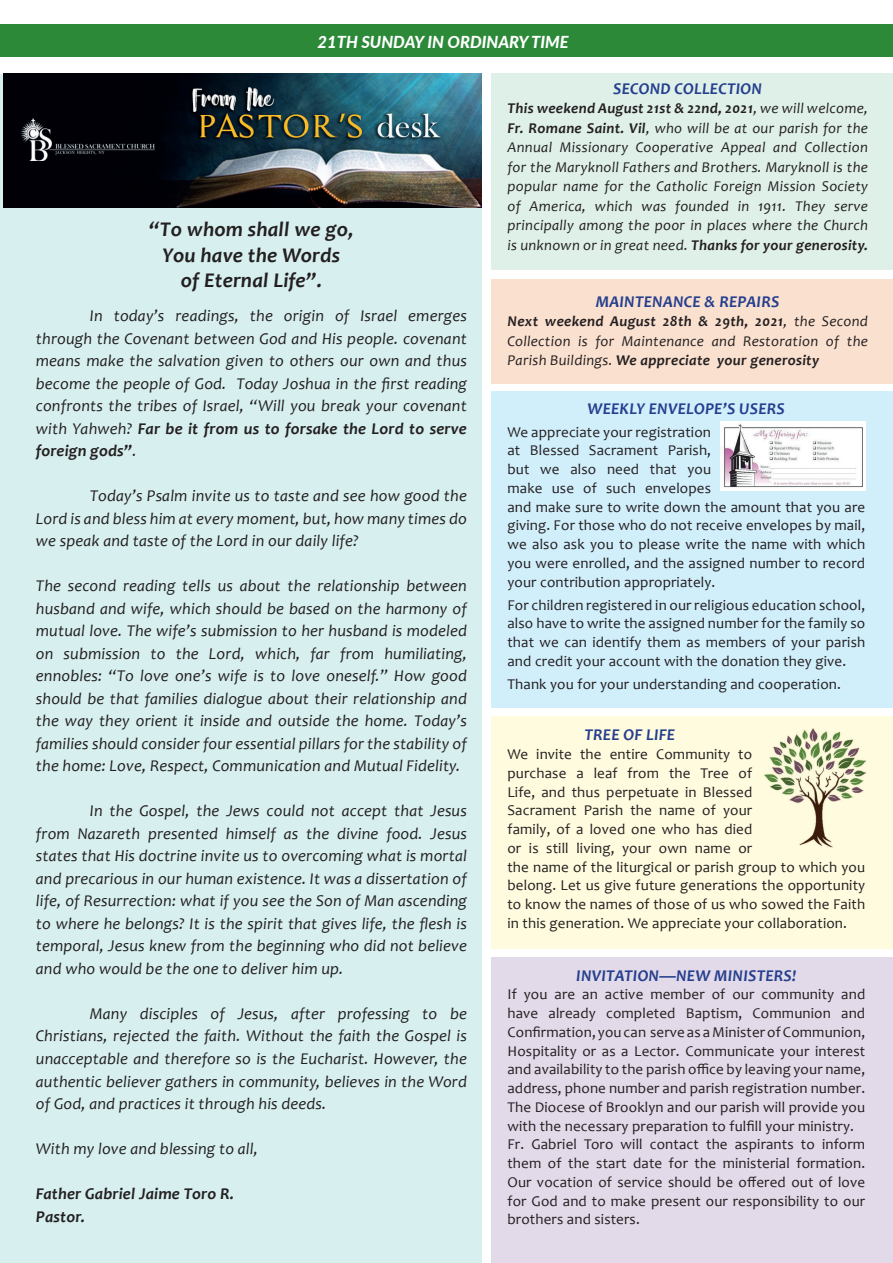
<style>
.page{position:relative;width:893px;height:1263px;background:#fff}
.page>*{position:absolute;margin:0;border:0;box-sizing:border-box;transform-origin:0 0}
.t1{font:italic 700 21px/25.2px "Candara";letter-spacing:.01em;color:#231f20;text-align:center}
.t2{font:italic 16.5px/22.5px "Candara";letter-spacing:.01em;color:#231f20;text-align:justify}
.t3{font:italic 700 16.5px "Candara";letter-spacing:.01em;color:#253f8e}
.t4{font:italic 700 16.5px/22.5px "Candara";letter-spacing:.01em;color:#231f20}
.t5{font:italic 800 16.5px "Lato";color:#fff}
.t6{font:15px/18.8px "Candara";letter-spacing:.01em;color:#231f20}
.t7{font:italic 15px/19.5px "Candara";letter-spacing:.02em;color:#231f20;text-align:justify}
.s1{font-weight:700}
</style>
<div class="page">
<div style="left:0;top:75px;width:482px;height:1188px;background:#d7efef"></div>
<div style="left:0;top:24px;width:893px;height:33px;background:#2b8938"></div>
<img style="left:4px;top:74px;width:478px;height:133px">
<div style="left:492px;top:74px;width:401px;height:196px;background:#dcefe7"></div>
<div style="left:492px;top:392px;width:401px;height:316px;background:#d1eefb"></div>
<div style="left:492px;top:279px;width:401px;height:104px;background:#fae0cf"></div>
<div style="left:492px;top:716px;width:401px;height:232px;background:#fffbde"></div>
<div style="left:492px;top:957px;width:401px;height:306px;background:#e2dae8"></div>
<img style="left:720px;top:422px;width:145px;height:69px">
<img style="left:765px;top:728px;width:100px;height:119px">
<p class="t5" style="left:318px;top:29px;width:253px">21TH SUNDAY IN ORDINARY TIME</p>
<p class="t1" style="left:149px;top:217px;width:206px">“To whom shall we go,<br>You have the Words<br>of Eternal Life”.</p>
<p class="t2" style="left:36px;top:304px;width:433px;text-indent:54px">In today’s readings, the origin of Israel emerges through the Covenant between God and His people. covenant means make the salvation given to others our own and thus become the people of God. Today Joshua in the first reading confronts the tribes of Israel, “Will you break your covenant with Yahweh? <span class="s1">Far be it from us to forsake the Lord to serve foreign gods”</span>.</p>
<p class="t2" style="left:36px;top:484px;width:433px;text-indent:54px">Today’s Psalm invite us to taste and see how good the Lord is and bless him at every moment, but, how many times do we speak and taste of the Lord in our daily life?</p>
<p class="t2" style="left:36px;top:575px;width:433px">The second reading tells us about the relationship between husband and wife, which should be based on the harmony of mutual love. The wife’s submission to her husband is modeled on submission to the Lord, which, far from humiliating, ennobles: “To love one’s wife is to love oneself.” How good should be that families dialogue about their relationship and the way they orient it inside and outside the home. Today’s families should consider four essential pillars for the stability of the home: Love, Respect, Communication and Mutual Fidelity.</p>
<p class="t2" style="left:36px;top:800px;width:433px;text-indent:54px">In the Gospel, the Jews could not accept that Jesus from Nazareth presented himself as the divine food. Jesus states that His doctrine invite us to overcoming what is mortal and precarious in our human existence. It was a dissertation of life, of Resurrection: what if you see the Son of Man ascending to where he belongs? It is the spirit that gives life, the flesh is temporal, Jesus knew from the beginning who did not believe and who would be the one to deliver him up.</p>
<p class="t2" style="left:36px;top:1002px;width:433px;text-indent:54px">Many disciples of Jesus, after professing to be Christians, rejected the faith. Without the faith the Gospel is unacceptable and therefore so is the Eucharist. However, the authentic believer gathers in community, believes in the Word of God, and practices it through his deeds.</p>
<p class="t2" style="left:36px;top:1137px;width:224px">With my love and blessing to all,</p>
<p class="t4" style="left:36px;top:1182px;width:200px">Father Gabriel Jaime Toro R.<br>Pastor.</p>
<p class="t3" style="left:613px;top:78px;width:150px">SECOND COLLECTION</p>
<p class="t7" style="left:507px;top:99px;width:362px"><span class="s1">This weekend August 21st &amp; 22nd, 2021</span>, we will welcome, <span class="s1">Fr. Romane Saint. Vil</span>, who will be at our parish for the Annual Missionary Cooperative Appeal and Collection for the Maryknoll Fathers and Brothers. Maryknoll is the popular name for the Catholic Foreign Mission Society of America, which was founded in 1911. They serve principally among the poor in places where the Church is unknown or in great need. <span class="s1">Thanks for your generosity.</span></p>
<p class="t3" style="left:596px;top:291px;width:185px">MAINTENANCE &amp; REPAIRS</p>
<p class="t7" style="left:507px;top:312px;width:362px"><span class="s1">Next weekend August 28th &amp; 29th, 2021</span>, the Second Collection is for Maintenance and Restoration of the Parish Buildings. <span class="s1">We appreciate your generosity</span></p>
<p class="t3" style="left:588px;top:398px;width:199px">WEEKLY ENVELOPE’S USERS</p>
<p class="t6" style="left:507px;top:422px;width:359px">We appreciate your registration<br>at Blessed Sacrament Parish,<br>but we also need that you<br>make use of such envelopes<br>and make sure to write down the amount that you are giving. For those who do not receive envelopes by mail, we also ask you to please write the name with which you were enrolled, and the assigned number to record your contribution appropriately.</p>
<p class="t6" style="left:507px;top:595px;width:359px;text-align:justify">For children registered in our religious education school, also have to write the assigned number for the family so that we can identify them as members of your parish and credit your account with the donation they give.</p>
<p class="t6" style="left:507px;top:674px;width:335px">Thank you for your understanding and cooperation.</p>
<p class="t3" style="left:584px;top:725px;width:92px">TREE OF LIFE</p>
<p class="t6" style="left:507px;top:745px;width:359px">We invite the entire Community to<br>purchase a leaf from the Tree of<br>Life, and thus perpetuate in Blessed<br>Sacrament Parish the name of your<br>family, of a loved one who has died<br>or is still living, your own name or<br>the name of the liturgical or parish group to which you belong. Let us give future generations the opportunity to know the names of those of us who sowed the Faith in this generation. We appreciate your collaboration.</p>
<p class="t3" style="left:576px;top:965px;width:221px">INVITATION—NEW MINISTERS!</p>
<p class="t6" style="left:507px;top:985px;width:359px">If you are an active member of our community and have already completed Baptism, Communion and Confirmation, you can serve as a Minister of Communion, Hospitality or as a Lector. Communicate your interest and availability to the parish office by leaving your name, address, phone number and parish registration number.<br>The Diocese of Brooklyn and our parish will provide you with the necessary preparation to fulfill your ministry.<br>Fr. Gabriel Toro will contact the aspirants to inform them of the start date for the ministerial formation.<br>Our vocation of service should be offered out of love for God and to make present our responsibility to our brothers and sisters.</p>
</div>
